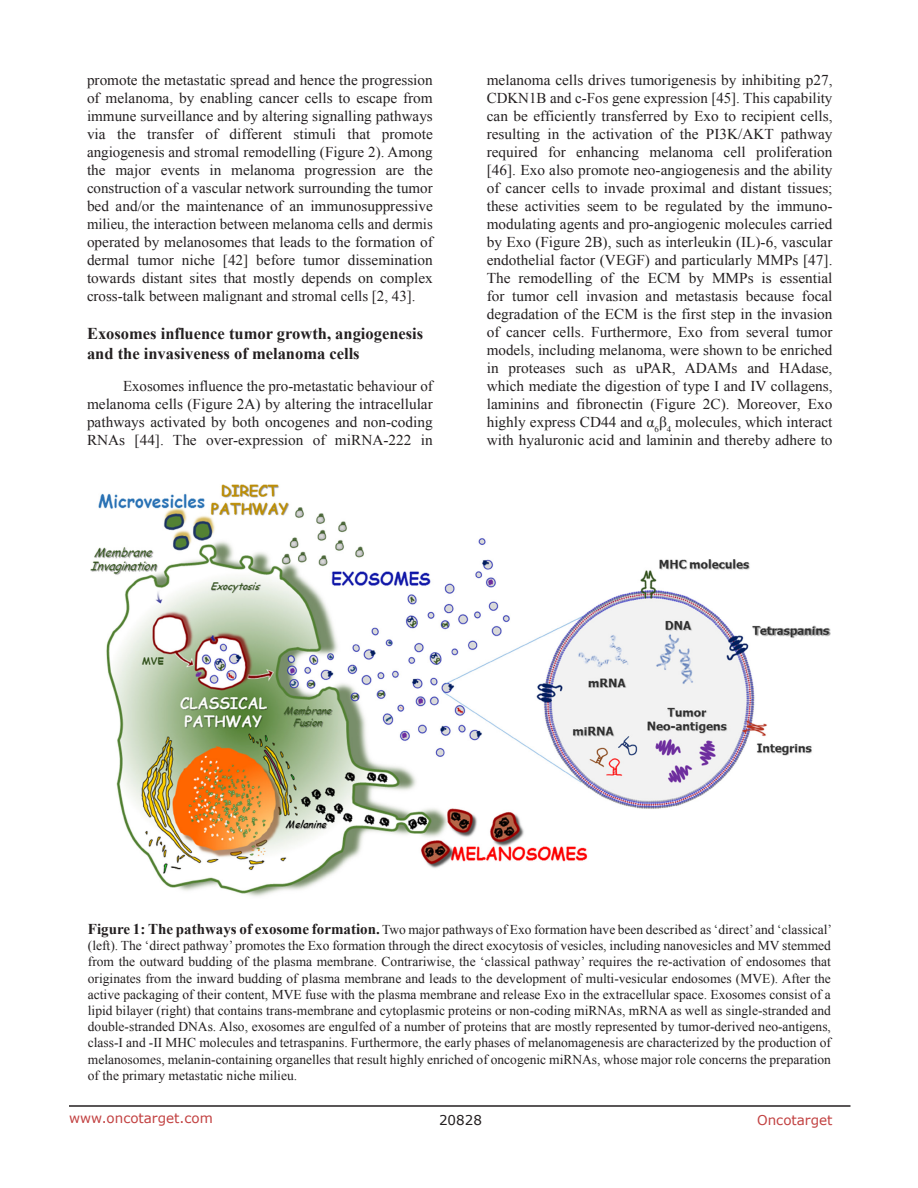
<style>
.page{position:relative;width:918px;height:1188px;background:#fff}
.page>*{position:absolute;margin:0;border:0;box-sizing:border-box;transform-origin:0 0}
.sub_heading_1{font:700 16.5px/19.8px "Times New Roman";color:#231f20}
.BodyText{font:15px/18px "Times New Roman";color:#231f20;text-align:justify}
.Figuretrx{font:13.5px/16.2px "Times New Roman";color:#231f20;text-align:justify}
.t1{font:13.5px "Verdana";color:#c24141}
.t2{font:13.5px "Verdana";color:#231f20}
.s1{font-weight:700;font-size:15px}
</style>
<div class="page">
<hr style="left:69px;top:1105px;width:781px;height:2px;background:#231f20">
<img style="left:90px;top:485px;width:740px;height:412px">
<p class="BodyText" style="left:87px;top:71px;width:347px">promote the metastatic spread and hence the progression of melanoma, by enabling cancer cells to escape from immune surveillance and by altering signalling pathways via the transfer of different stimuli that promote angiogenesis and stromal remodelling (Figure 2). Among the major events in melanoma progression are the construction of a vascular network surrounding the tumor bed and/or the maintenance of an immunosuppressive milieu, the interaction between melanoma cells and dermis operated by melanosomes that leads to the formation of dermal tumor niche [42] before tumor dissemination towards distant sites that mostly depends on complex cross-talk between malignant and stromal cells [2, 43].</p>
<p class="sub_heading_1" style="left:87px;top:323px;width:338px">Exosomes influence tumor growth, angiogenesis and the invasiveness of melanoma cells</p>
<p class="BodyText" style="left:87px;top:376px;width:347px;text-indent:36px">Exosomes influence the pro-metastatic behaviour of melanoma cells (Figure 2A) by altering the intracellular pathways activated by both oncogenes and non-coding RNAs [44]. The over-expression of miRNA-222 in</p>
<p class="BodyText" style="left:487px;top:71px;width:347px">melanoma cells drives tumorigenesis by inhibiting p27, CDKN1B and c-Fos gene expression [45]. This capability can be efficiently transferred by Exo to recipient cells, resulting in the activation of the PI3K/AKT pathway required for enhancing melanoma cell proliferation [46]. Exo also promote neo-angiogenesis and the ability of cancer cells to invade proximal and distant tissues; these activities seem to be regulated by the immuno&shy;modulating agents and pro-angiogenic molecules carried by Exo (Figure 2B), such as interleukin (IL)-6, vascular endothelial factor (VEGF) and particularly MMPs [47].<br>The remodelling of the ECM by MMPs is essential for tumor cell invasion and metastasis because focal degradation of the ECM is the first step in the invasion of cancer cells. Furthermore, Exo from several tumor models, including melanoma, were shown to be enriched in proteases such as uPAR, ADAMs and HAdase, which mediate the digestion of type I and IV collagens, laminins and fibronectin (Figure 2C). Moreover, Exo highly express CD44 and α<sub>6</sub>β<sub>4</sub> molecules, which interact with hyaluronic acid and laminin and thereby adhere to</p>
<p class="Figuretrx" style="left:88px;top:921px;width:746px"><span class="s1">Figure 1: The pathways of exosome formation.</span> Two major pathways of Exo formation have been described as ‘direct’ and ‘classical’ (left). The ‘direct pathway’ promotes the Exo formation through the direct exocytosis of vesicles, including nanovesicles and MV stemmed from the outward budding of the plasma membrane. Contrariwise, the ‘classical pathway’ requires the re-activation of endosomes that originates from the inward budding of plasma membrane and leads to the development of multi-vesicular endosomes (MVE). After the active packaging of their content, MVE fuse with the plasma membrane and release Exo in the extracellular space. Exosomes consist of a lipid bilayer (right) that contains trans-membrane and cytoplasmic proteins or non-coding miRNAs, mRNA as well as single-stranded and double-stranded DNAs. Also, exosomes are engulfed of a number of proteins that are mostly represented by tumor-derived neo-antigens, class-I and -II MHC molecules and tetraspanins. Furthermore, the early phases of melanomagenesis are characterized by the production of melanosomes, melanin-containing organelles that result highly enriched of oncogenic miRNAs, whose major role concerns the preparation of the primary metastatic niche milieu.</p>
<p class="t1" style="left:69px;top:1109px;width:145px">www.oncotarget.com</p>
<p class="t2" style="left:439px;top:1111px;width:44px">20828</p>
<p class="t1" style="left:757px;top:1111px;width:77px">Oncotarget</p>
</div>
